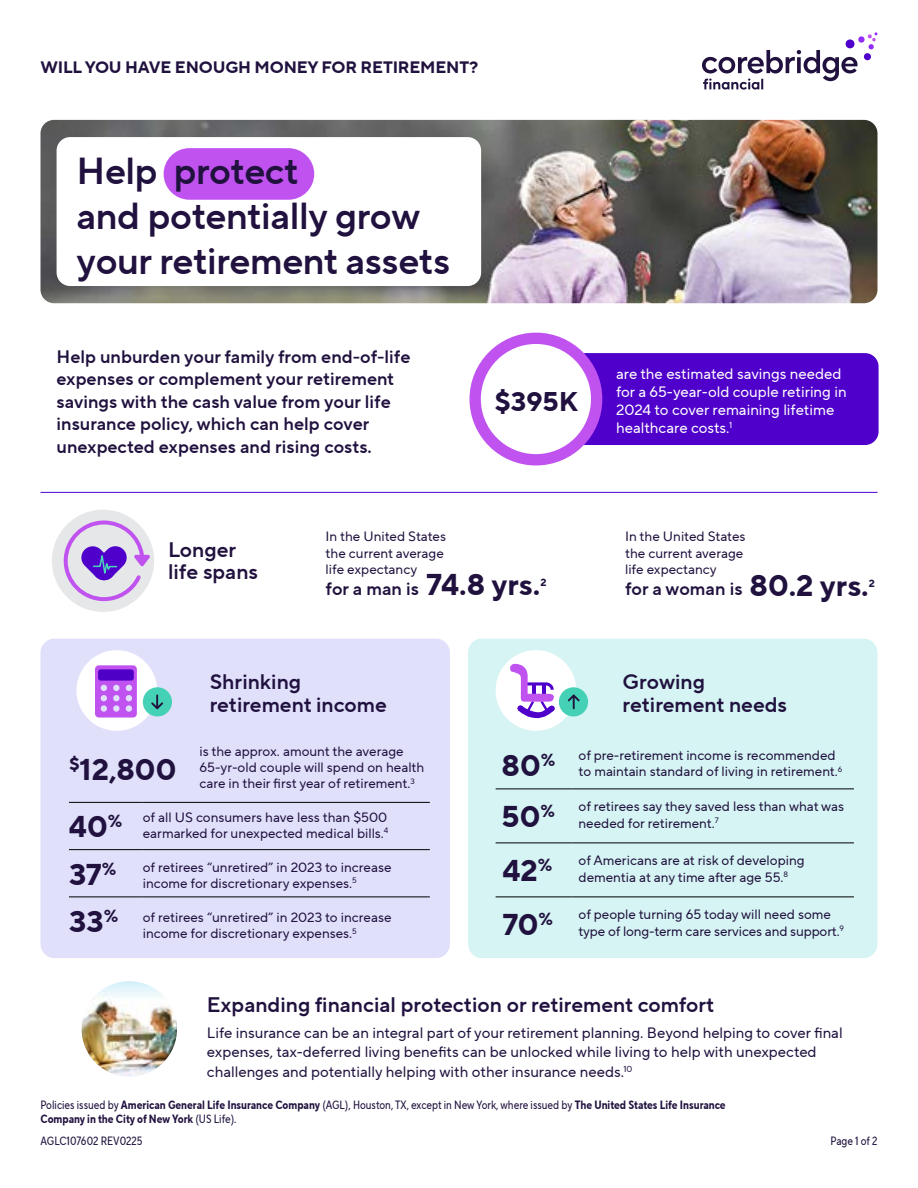
<style>
.page{position:relative;width:918px;height:1188px;background:#fff}
.page>*{position:absolute;margin:0;border:0;box-sizing:border-box;transform-origin:0 0}
.t1{font:37.5px/45px "TT Norms Pro Dm Bd";letter-spacing:-.01em;color:#20113e}
.t2{font:700 30px "TT Norms Pro";color:#20113e}
.t3{font:700 27px "TT Norms Pro";color:#20113e}
.t4{font:21px/22.5px "TT Norms Pro Dm Bd";color:#20113e}
.t5{font:18px/22.5px "TT Norms Pro Dm Bd";color:#20113e}
.t6{font:700 17.55px "TT Norms Pro";color:#20113e}
.t7{font:700 16.5px "TT Norms Pro";letter-spacing:-.01em;color:#20113e}
.t8{font:15px/19.5px "TT Norms Pro";color:#20113e}
.t9{font:15px/18px "TT Norms Pro";color:#fff}
.t10{font:13.5px/16.2px "TT Norms Pro";color:#20113e}
.t11{font:700 12px/14.4px "TT Norms Pro Cond";color:#20113e}
.t12{font:12px "TT Norms Pro Cond";color:#20113e}
.t13{font:700 10.5px "TT Norms Pro";color:#20113e}
.s1{font-family:"TT Norms Pro";font-weight:700;font-size:30px}
.s2{font-weight:700;font-size:30px}
.s3{font-weight:700;font-size:17.55px}
.s4{font-weight:400}
</style>
<div class="page">
<svg style="left:702px;top:32px;width:176px;height:58px"></svg>
<div style="left:864px;top:53px;width:7px;height:7px;background:#4f00ca;border-radius:50%"></div>
<div style="left:52px;top:510px;width:102px;height:102px;background:#e6e7e8;border-radius:50%"></div>
<div style="left:40px;top:639px;width:410px;height:319px;background:#e0e0fb;border-radius:14px"></div>
<div style="left:77px;top:650px;width:80px;height:81px;background:#fff;border-radius:50%"></div>
<img style="left:40px;top:120px;width:838px;height:183px">
<div style="left:57px;top:137px;width:424px;height:149px;background:#fff;border-radius:14px"></div>
<div style="left:164px;top:148px;width:150px;height:52px;background:#c053ef;border-radius:26px"></div>
<div style="left:507px;top:353px;width:372px;height:92px;background:#4f00ca;border-radius:14px"></div>
<div style="left:470px;top:333px;width:132px;height:132px;background:#c053ef;border-radius:50%"></div>
<div style="left:481px;top:344px;width:110px;height:110px;background:#fff;border-radius:50%"></div>
<img style="left:82px;top:981px;width:95px;height:96px;border-radius:48px">
<div style="left:468px;top:639px;width:410px;height:319px;background:#d5f4f3;border-radius:14px"></div>
<hr style="left:69px;top:802px;width:74px;height:1px;background:#000">
<hr style="left:143px;top:802px;width:287px;height:1px;background:#000">
<hr style="left:69px;top:849px;width:74px;height:1px;background:#000">
<hr style="left:143px;top:849px;width:287px;height:1px;background:#000">
<hr style="left:69px;top:897px;width:74px;height:1px;background:#000">
<hr style="left:143px;top:897px;width:287px;height:1px;background:#000">
<hr style="left:496px;top:789px;width:77px;height:1px;background:#000">
<hr style="left:573px;top:789px;width:281px;height:1px;background:#000">
<hr style="left:496px;top:843px;width:77px;height:1px;background:#000">
<hr style="left:573px;top:843px;width:281px;height:1px;background:#000">
<hr style="left:496px;top:897px;width:77px;height:1px;background:#000">
<hr style="left:573px;top:897px;width:281px;height:1px;background:#000">
<hr style="left:40px;top:492px;width:838px;height:1px;background:#4f00ca">
<svg style="left:64px;top:521px;width:86px;height:80px"></svg>
<div style="left:95px;top:665px;width:42px;height:53px;background:#c053ef;border-radius:4px"></div>
<div style="left:98px;top:669px;width:36px;height:12px;background:#4f00c7;border-radius:3px"></div>
<div style="left:101px;top:705px;width:6px;height:7px;background:#e0e0fb;border-radius:50%"></div>
<div style="left:113px;top:705px;width:7px;height:7px;background:#e0e0fb;border-radius:50%"></div>
<div style="left:126px;top:705px;width:6px;height:7px;background:#e0e0fb;border-radius:50%"></div>
<div style="left:113px;top:695px;width:7px;height:6px;background:#e0e0fb;border-radius:50%"></div>
<svg style="left:101px;top:685px;width:6px;height:16px"></svg>
<div style="left:113px;top:685px;width:7px;height:6px;background:#e0e0fb;border-radius:50%"></div>
<svg style="left:126px;top:685px;width:6px;height:16px"></svg>
<div style="left:143px;top:687px;width:29px;height:29px;background:#45d1b5;border-radius:50%"></div>
<svg style="left:151px;top:694px;width:12px;height:15px"></svg>
<div style="left:496px;top:650px;width:80px;height:81px;background:#fff;border-radius:50%"></div>
<svg style="left:510px;top:664px;width:45px;height:55px"></svg>
<div style="left:559px;top:687px;width:29px;height:29px;background:#45d1b5;border-radius:50%"></div>
<svg style="left:568px;top:695px;width:12px;height:14px"></svg>
<p class="t7" style="left:40px;top:55px;width:439px">WILL YOU HAVE ENOUGH MONEY FOR RETIREMENT?</p>
<h1 class="t1" style="left:76px;top:148px;width:375px">Help protect<br>and potentially grow your retirement assets</h1>
<p class="t5" style="left:57px;top:345px;width:355px">Help unburden your family from end-of-life expenses or complement your retirement savings with the cash value from your life insurance policy, which can help cover unexpected expenses and rising costs.</p>
<p class="t3" style="left:494px;top:381px;width:85px">$395K</p>
<h2 class="t4" style="left:168px;top:538px;width:92px">Longer life spans</h2>
<p class="t10" style="left:326px;top:528px;width:122px">In the United States the current average life expectancy</p>
<p class="t5" style="left:326px;top:578px;width:216px">for a man is <span class="s1">74.8 yrs.</span></p>
<p class="t13" style="left:540px;top:574px;width:8px">2</p>
<h2 class="t4" style="left:210px;top:671px;width:179px">Shrinking retirement income</h2>
<p class="t9" style="left:616px;top:365px;width:232px">are the estimated savings needed for a 65-year-old couple retiring in<br>2024 to cover remaining lifetime healthcare costs.<sup>1</sup></p>
<p class="t10" style="left:625px;top:528px;width:122px">In the United States the current average life expectancy</p>
<p class="t5" style="left:625px;top:578px;width:245px">for a woman is <span class="s1">80.2 yrs.</span></p>
<p class="t13" style="left:869px;top:576px;width:8px">2</p>
<h2 class="t4" style="left:623px;top:671px;width:166px">Growing retirement needs</h2>
<p class="t10" style="left:199px;top:743px;width:206px">is the approx. amount the average</p>
<p class="t6" style="left:69px;top:751px;width:12px">$</p>
<p class="t10" style="left:199px;top:759px;width:226px">65-yr-old couple will spend on health care in their first year of retirement.<sup>3</sup></p>
<p class="t10" style="left:69px;top:809px;width:321px;text-align:right"><span class="s2">40</span><span class="s3">%</span> of all US consumers have less than $500 earmarked for unexpected medical bills.<sup>4</sup></p>
<p class="t2" style="left:69px;top:852px;width:49px">37<sup>%</sup></p>
<p class="t10" style="left:143px;top:859px;width:250px">of retirees “unretired” in 2023 to increase income for discretionary expenses.<sup>5</sup></p>
<p class="t2" style="left:69px;top:899px;width:51px">33<sup>%</sup></p>
<p class="t10" style="left:143px;top:909px;width:250px">of retirees “unretired” in 2023 to increase income for discretionary expenses.<sup>5</sup></p>
<p class="t2" style="left:80px;top:747px;width:98px">12,800</p>
<p class="t2" style="left:502px;top:743px;width:55px">80<sup>%</sup></p>
<p class="t10" style="left:579px;top:747px;width:265px">of pre-retirement income is recommended to maintain standard of living in retirement.<sup>6</sup></p>
<p class="t2" style="left:502px;top:795px;width:55px">50<sup>%</sup></p>
<p class="t10" style="left:579px;top:798px;width:267px">of retirees say they saved less than what was needed for retirement.<sup>7</sup></p>
<p class="t2" style="left:502px;top:848px;width:52px">42<sup>%</sup></p>
<p class="t10" style="left:579px;top:852px;width:228px">of Americans are at risk of developing dementia at any time after age 55.<sup>8</sup></p>
<p class="t2" style="left:502px;top:902px;width:52px">70<sup>%</sup></p>
<p class="t10" style="left:579px;top:906px;width:267px">of people turning 65 today will need some type of long-term care services and support.<sup>9</sup></p>
<h2 class="t4" style="left:207px;top:993px;width:509px">Expanding financial protection or retirement comfort</h2>
<p class="t8" style="left:207px;top:1023px;width:637px">Life insurance can be an integral part of your retirement planning. Beyond helping to cover final expenses, tax-deferred living benefits can be unlocked while living to help with unexpected challenges and potentially helping with other insurance needs.<sup>10</sup></p>
<p class="t11" style="left:40px;top:1097px;width:687px"><span class="s4">Policies issued by</span> American General Life Insurance Company <span class="s4">(AGL), Houston, TX, except in New York, where issued by</span> The United States Life Insurance<br>Company in the City of New York <span class="s4">(US Life).</span></p>
<p class="t12" style="left:41px;top:1132px;width:104px">AGLC107602 REV0225</p>
<p class="t12" style="left:831px;top:1132px;width:48px">Page 1 of 2</p>
</div>
